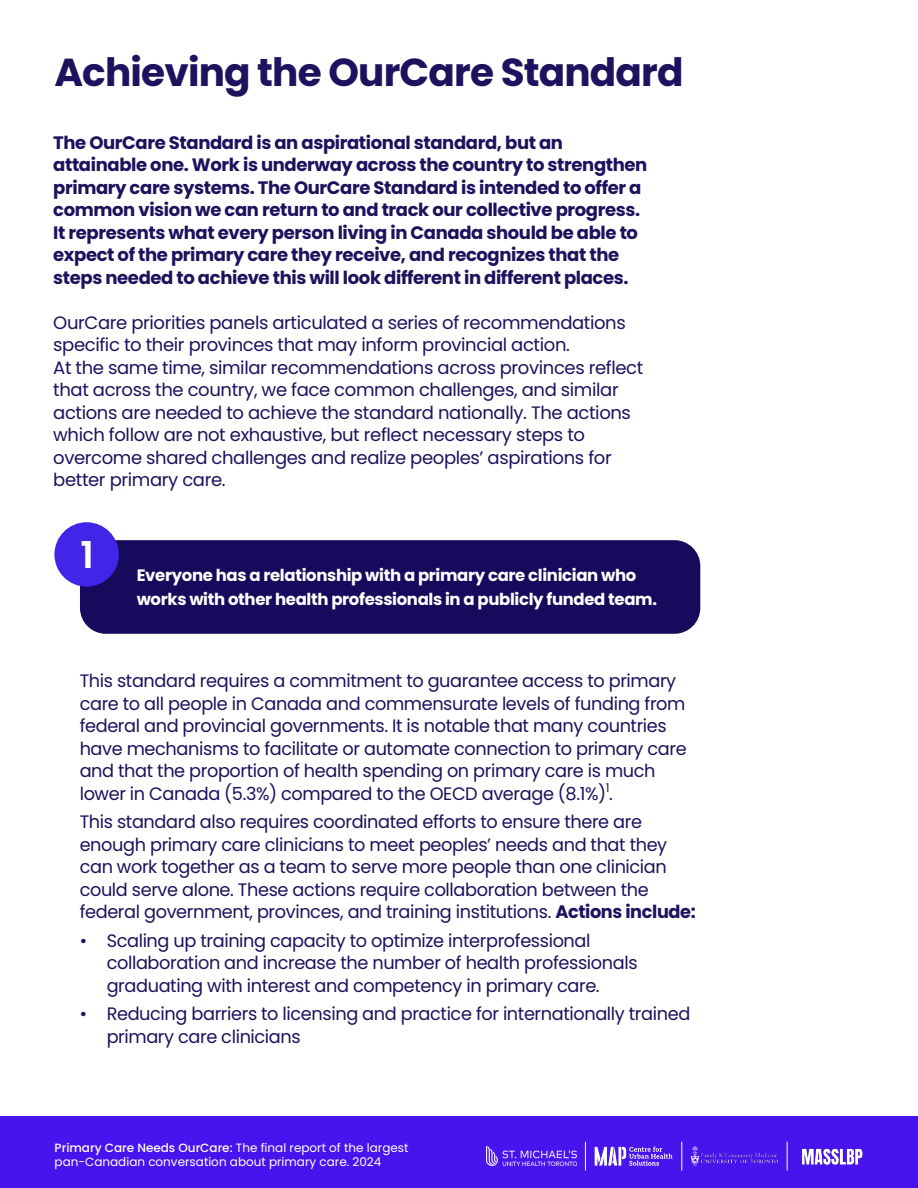
<style>
.page{position:relative;width:918px;height:1188px;background:#fff}
.page>*{position:absolute;margin:0;border:0;box-sizing:border-box;transform-origin:0 0}
.t1{font:700 39px "Poppins";letter-spacing:-.02em;color:#1c125d}
.t2{font:600 37.05px "Poppins";color:#fff}
.t3{font:18px/22.5px "Poppins";letter-spacing:-.02em;color:#1c125d}
.t4{font:700 18px/22.5px "Poppins";letter-spacing:-.02em;color:#1c125d}
.t5{font:700 16.5px/24px "Poppins";letter-spacing:-.02em;color:#fff}
.t6{font:12px/14.4px "Poppins";color:#fff}
.s1{font-weight:700}
.s2{font-weight:500}
</style>
<div class="page">
<div style="left:80px;top:540px;width:620px;height:94px;background:#160a5d;border-radius:26px"></div>
<div style="left:54px;top:522px;width:65px;height:65px;background:#4126e8;border-radius:50%"></div>
<div style="left:0;top:1117px;width:918px;height:71px;background:#4814ed"></div>
<img style="left:691px;top:1147px;width:87px;height:19px">
<svg style="left:595px;top:1147px;width:78px;height:19px"></svg>
<svg style="left:585px;top:1142px;width:1px;height:29px"></svg>
<img style="left:486px;top:1147px;width:90px;height:19px">
<svg style="left:681px;top:1142px;width:1px;height:29px"></svg>
<img style="left:801px;top:1148px;width:62px;height:17px">
<svg style="left:787px;top:1142px;width:1px;height:29px"></svg>
<h1 class="t1" style="left:54px;top:50px;width:631px">Achieving the OurCare Standard</h1>
<p class="t4" style="left:53px;top:131px;width:596px">The OurCare Standard is an aspirational standard, but an attainable one. Work is underway across the country to strengthen primary care systems. The OurCare Standard is intended to offer a common vision we can return to and track our collective progress.<br>It represents what every person living in Canada should be able to expect of the primary care they receive, and recognizes that the steps needed to achieve this will look different in different places.</p>
<p class="t3" style="left:53px;top:311px;width:592px">OurCare priorities panels articulated a series of recommendations specific to their provinces that may inform provincial action.<br>At the same time, similar recommendations across provinces reflect that across the country, we face common challenges, and similar actions are needed to achieve the standard nationally. The actions which follow are not exhaustive, but reflect necessary steps to overcome shared challenges and realize peoples’ aspirations for better primary care.</p>
<h2 class="t2" style="left:80px;top:534px;width:15px">1</h2>
<p class="t5" style="left:137px;top:563px;width:522px">Everyone has a relationship with a primary care clinician who works with other health professionals in a publicly funded team.</p>
<p class="t3" style="left:80px;top:670px;width:609px">This standard requires a commitment to guarantee access to primary care to all people in Canada and commensurate levels of funding from federal and provincial governments. It is notable that many countries have mechanisms to facilitate or automate connection to primary care and that the proportion of health spending on primary care is much lower in Canada (5.3%) compared to the OECD average (8.1%)<sup>1</sup>.</p>
<p class="t3" style="left:80px;top:811px;width:618px">This standard also requires coordinated efforts to ensure there are enough primary care clinicians to meet peoples’ needs and that they can work together as a team to serve more people than one clinician could serve alone. These actions require collaboration between the federal government, provinces, and training institutions. <span class="s1">Actions include:</span></p>
<p class="t3" style="left:107px;top:929px;width:532px;text-indent:-27px">• Scaling up training capacity to optimize interprofessional collaboration and increase the number of health professionals graduating with interest and competency in primary care.</p>
<p class="t3" style="left:107px;top:1003px;width:585px;text-indent:-27px">• Reducing barriers to licensing and practice for internationally trained primary care clinicians</p>
<p class="t6" style="left:55px;top:1140px;width:355px"><span class="s2">Primary Care Needs OurCare:</span> The final report of the largest pan-Canadian conversation about primary care. 2024</p>
</div>
